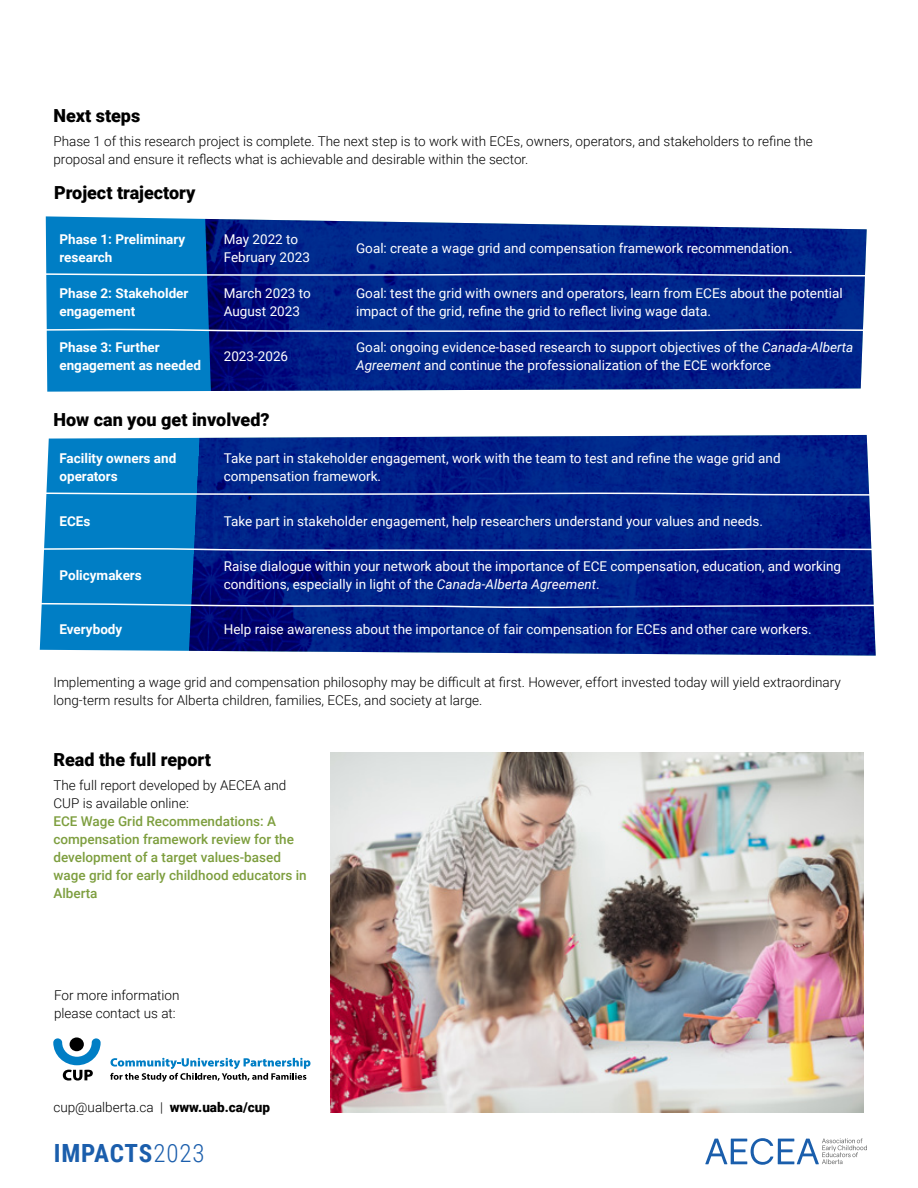
<style>
.page{position:relative;width:918px;height:1188px;background:#fff}
.page>*{position:absolute;margin:0;border:0;box-sizing:border-box;transform-origin:0 0}
.t1{font:700 25.05px "Roboto Condensed";letter-spacing:.025em;color:#1b5eac}
.t2{font:900 18px "Roboto";color:#000}
.t3{font:13.5px/18px "Roboto";color:#fff}
.t4{font:300 13.5px/18px "Roboto";color:#000}
.t5{font:700 13.5px/18px "Roboto";color:#fff}
.t6{font:500 13.5px/18px "Roboto";color:#7d9e3e}
.s1{font-style:italic}
.s2{font-weight:900}
.s3{font-weight:300}
</style>
<div class="page">
<svg style="left:705px;top:1138px;width:162px;height:27px"></svg>
<svg style="left:53px;top:1038px;width:48px;height:43px"></svg>
<svg style="left:110px;top:1058px;width:200px;height:24px"></svg>
<div style="left:46px;top:216px;width:162px;height:176px;background:#007ec5"></div>
<div style="left:40px;top:437px;width:149px;height:214px;background:#007ec5"></div>
<img style="left:205px;top:219px;width:662px;height:172px">
<img style="left:189px;top:435px;width:687px;height:221px">
<svg style="left:46px;top:272px;width:821px;height:6px;background:#4065ae"></svg>
<svg style="left:40px;top:491px;width:836px;height:6px;background:#4267b0"></svg>
<svg style="left:46px;top:327px;width:821px;height:6px;background:#4165ae"></svg>
<svg style="left:40px;top:546px;width:836px;height:6px;background:#4164ae"></svg>
<svg style="left:40px;top:600px;width:836px;height:10px;background:#274ba0"></svg>
<img style="left:331px;top:752px;width:533px;height:360px">
<h2 class="t2" style="left:53px;top:102px;width:88px">Next steps</h2>
<p class="t4" style="left:53px;top:132px;width:761px">Phase 1 of this research project is complete. The next step is to work with ECEs, owners, operators, and stakeholders to refine the proposal and ensure it reflects what is achievable and desirable within the sector.</p>
<h2 class="t2" style="left:54px;top:180px;width:143px">Project trajectory</h2>
<p class="t5" style="left:59px;top:230px;width:127px">Phase 1: Preliminary research</p>
<p class="t3" style="left:224px;top:230px;width:88px">May 2022 to<br>February 2023</p>
<p class="t3" style="left:356px;top:239px;width:438px">Goal: create a wage grid and compensation framework recommendation.</p>
<p class="t5" style="left:59px;top:284px;width:131px">Phase 2: Stakeholder engagement</p>
<p class="t3" style="left:224px;top:284px;width:89px">March 2023 to<br>August 2023</p>
<p class="t3" style="left:356px;top:284px;width:488px">Goal: test the grid with owners and operators, learn from ECEs about the potential impact of the grid, refine the grid to reflect living wage data.</p>
<p class="t5" style="left:59px;top:338px;width:143px">Phase 3: Further engagement as needed</p>
<p class="t3" style="left:224px;top:347px;width:66px">2023-2026</p>
<p class="t3" style="left:356px;top:338px;width:499px">Goal: ongoing evidence-based research to support objectives of the <span class="s1">Canada-Alberta<br>Agreement</span> and continue the professionalization of the ECE workforce</p>
<h2 class="t2" style="left:53px;top:407px;width:218px">How can you get involved?</h2>
<p class="t5" style="left:59px;top:449px;width:118px">Facility owners and operators</p>
<p class="t3" style="left:224px;top:449px;width:558px">Take part in stakeholder engagement, work with the team to test and refine the wage grid and compensation framework.</p>
<p class="t5" style="left:59px;top:512px;width:32px">ECEs</p>
<p class="t3" style="left:224px;top:512px;width:541px">Take part in stakeholder engagement, help researchers understand your values and needs.</p>
<p class="t5" style="left:59px;top:566px;width:84px">Policymakers</p>
<p class="t3" style="left:224px;top:557px;width:619px">Raise dialogue within your network about the importance of ECE compensation, education, and working conditions, especially in light of the <span class="s1">Canada-Alberta Agreement</span>.</p>
<p class="t5" style="left:59px;top:620px;width:64px">Everybody</p>
<p class="t3" style="left:224px;top:620px;width:589px">Help raise awareness about the importance of fair compensation for ECEs and other care workers.</p>
<p class="t4" style="left:53px;top:672px;width:789px">Implementing a wage grid and compensation philosophy may be difficult at first. However, effort invested today will yield extraordinary long-term results for Alberta children, families, ECEs, and society at large.</p>
<h2 class="t2" style="left:53px;top:747px;width:159px">Read the full report</h2>
<p class="t4" style="left:53px;top:776px;width:235px">The full report developed by AECEA and<br>CUP is available online:</p>
<p class="t6" style="left:53px;top:812px;width:255px">ECE Wage Grid Recommendations: A compensation framework review for the development of a target values-based wage grid for early childhood educators in<br>Alberta</p>
<p class="t4" style="left:54px;top:986px;width:127px">For more information please contact us at:</p>
<p class="t4" style="left:53px;top:1098px;width:218px">cup@ualberta.ca | <span class="s2">www.uab.ca/cup</span></p>
<h1 class="t1" style="left:54px;top:1136px;width:153px">IMPACTS<span class="s3">2023</span></h1>
</div>
